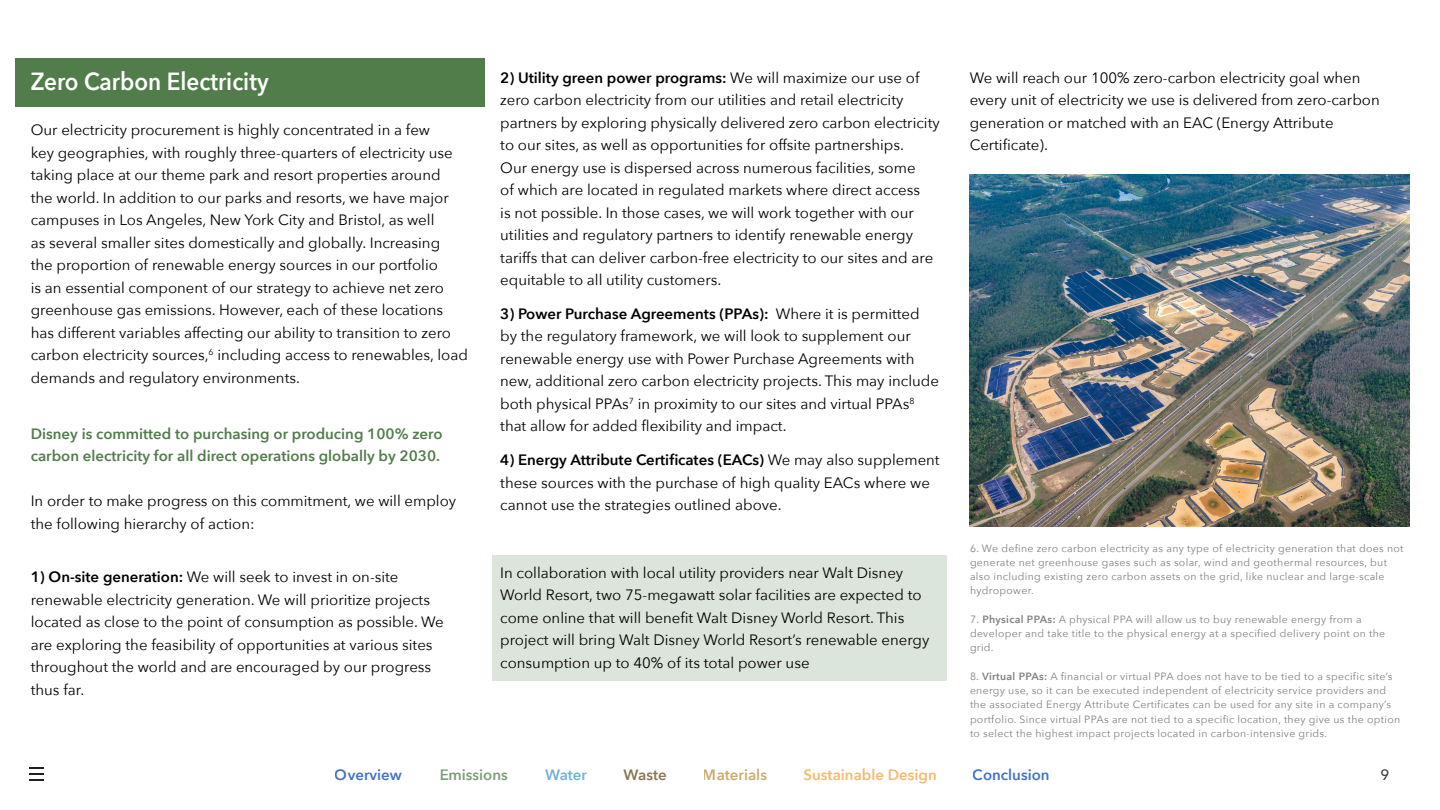
<style>
.page{position:relative;width:1440px;height:810px;background:#fff}
.page>*{position:absolute;margin:0;border:0;box-sizing:border-box;transform-origin:0 0}
.H3_Emissions_Green{font:600 24.75px "Avenir Next";color:#fff;scale:.91 1}
.H3_ASSIST{font:15px/22.5px "Avenir Next";color:#000}
.t1{font:600 15px/22.5px "Avenir Next";color:#517d4a}
.t2{font:600 15px "Avenir Next";color:#0043b4}
.t3{font:600 15px "Avenir Next";color:#f0a242}
.t4{font:600 15px "Avenir Next";color:#b98d42}
.t5{font:600 15px "Avenir Next";letter-spacing:-.005em;color:#4495d3}
.t6{font:600 15px "Avenir Next";color:#5f4a17}
.t7{font:500 15px "Avenir Next";color:#000}
.t8{font:10.5px/14.2px "Avenir Next";letter-spacing:.03em;color:#808080}
.s1{font-weight:600}
</style>
<div class="page">
<svg style="left:29px;top:767px;width:15px;height:13px"></svg>
<div style="left:16px;top:58px;width:469px;height:49px;background:#517d4a"></div>
<div style="left:493px;top:555px;width:454px;height:125px;background:#dce5db"></div>
<img style="left:970px;top:174px;width:439px;height:352px">
<p class="H3_Emissions_Green" style="left:31px;top:60px;width:263px">Zero Carbon Electricity</p>
<p class="H3_ASSIST" style="left:31px;top:118px;width:439px">Our electricity procurement is highly concentrated in a few<br>key geographies, with roughly three-quarters of electricity use taking place at our theme park and resort properties around<br>the world. In addition to our parks and resorts, we have major campuses in Los Angeles, New York City and Bristol, as well<br>as several smaller sites domestically and globally. Increasing<br>the proportion of renewable energy sources in our portfolio<br>is an essential component of our strategy to achieve net zero greenhouse gas emissions. However, each of these locations has different variables affecting our ability to transition to zero carbon electricity sources,<sup>6</sup> including access to renewables, load demands and regulatory environments.</p>
<p class="t1" style="left:31px;top:422px;width:413px">Disney is committed to purchasing or producing 100% zero carbon electricity for all direct operations globally by 2030.</p>
<p class="H3_ASSIST" style="left:31px;top:489px;width:427px">In order to make progress on this commitment, we will employ the following hierarchy of action:</p>
<p class="H3_ASSIST" style="left:31px;top:565px;width:415px"><span class="s1">1) On-site generation:</span> We will seek to invest in on-site renewable electricity generation. We will prioritize projects located as close to the point of consumption as possible. We are exploring the feasibility of opportunities at various sites throughout the world and are encouraged by our progress thus far.</p>
<p class="H3_ASSIST" style="left:500px;top:65px;width:441px"><span class="s1">2) Utility green power programs:</span> We will maximize our use of zero carbon electricity from our utilities and retail electricity partners by exploring physically delivered zero carbon electricity to our sites, as well as opportunities for offsite partnerships.<br>Our energy use is dispersed across numerous facilities, some<br>of which are located in regulated markets where direct access<br>is not possible. In those cases, we will work together with our utilities and regulatory partners to identify renewable energy tariffs that can deliver carbon-free electricity to our sites and are equitable to all utility customers.</p>
<p class="H3_ASSIST" style="left:500px;top:302px;width:440px"><span class="s1">3) Power Purchase Agreements (PPAs):</span> Where it is permitted by the regulatory framework, we will look to supplement our renewable energy use with Power Purchase Agreements with new, additional zero carbon electricity projects. This may include both physical PPAs<sup>7</sup> in proximity to our sites and virtual PPAs<sup>8 </sup>that allow for added flexibility and impact.</p>
<p class="H3_ASSIST" style="left:500px;top:448px;width:441px"><span class="s1">4) Energy Attribute Certificates (EACs)</span> We may also supplement these sources with the purchase of high quality EACs where we cannot use the strategies outlined above.</p>
<p class="H3_ASSIST" style="left:500px;top:560px;width:431px">In collaboration with local utility providers near Walt Disney World Resort, two 75-megawatt solar facilities are expected to come online that will benefit Walt Disney World Resort. This project will bring Walt Disney World Resort’s renewable energy consumption up to 40% of its total power use</p>
<p class="H3_ASSIST" style="left:970px;top:65px;width:412px">We will reach our 100% zero-carbon electricity goal when every unit of electricity we use is delivered from zero-carbon generation or matched with an EAC (Energy Attribute Certificate).</p>
<p class="t8" style="left:970px;top:540px;width:435px">6. We define zero carbon electricity as any type of electricity generation that does not generate net greenhouse gases such as solar, wind and geothermal resources, but also including existing zero carbon assets on the grid, like nuclear and large-scale hydropower.</p>
<p class="t8" style="left:970px;top:612px;width:417px">7. <span class="s1">Physical PPAs:</span> A physical PPA will allow us to buy renewable energy from a developer and take title to the physical energy at a specified delivery point on the grid.</p>
<p class="t8" style="left:970px;top:669px;width:432px">8. <span class="s1">Virtual PPAs:</span> A financial or virtual PPA does not have to be tied to a specific site’s energy use, so it can be executed independent of electricity service providers and the associated Energy Attribute Certificates can be used for any site in a company’s portfolio. Since virtual PPAs are not tied to a specific location, they give us the option to select the highest impact projects located in carbon-intensive grids.</p>
<p class="t2" style="left:335px;top:762px;width:68px">Overview</p>
<p class="t1" style="left:439px;top:763px;width:70px">Emissions</p>
<p class="t5" style="left:545px;top:762px;width:43px">Water</p>
<p class="t6" style="left:624px;top:762px;width:45px">Waste</p>
<p class="t4" style="left:703px;top:762px;width:66px">Materials</p>
<p class="t3" style="left:804px;top:762px;width:135px">Sustainable Design</p>
<p class="t2" style="left:973px;top:762px;width:78px">Conclusion</p>
<p class="t7" style="left:1380px;top:762px;width:10px">9</p>
</div>
